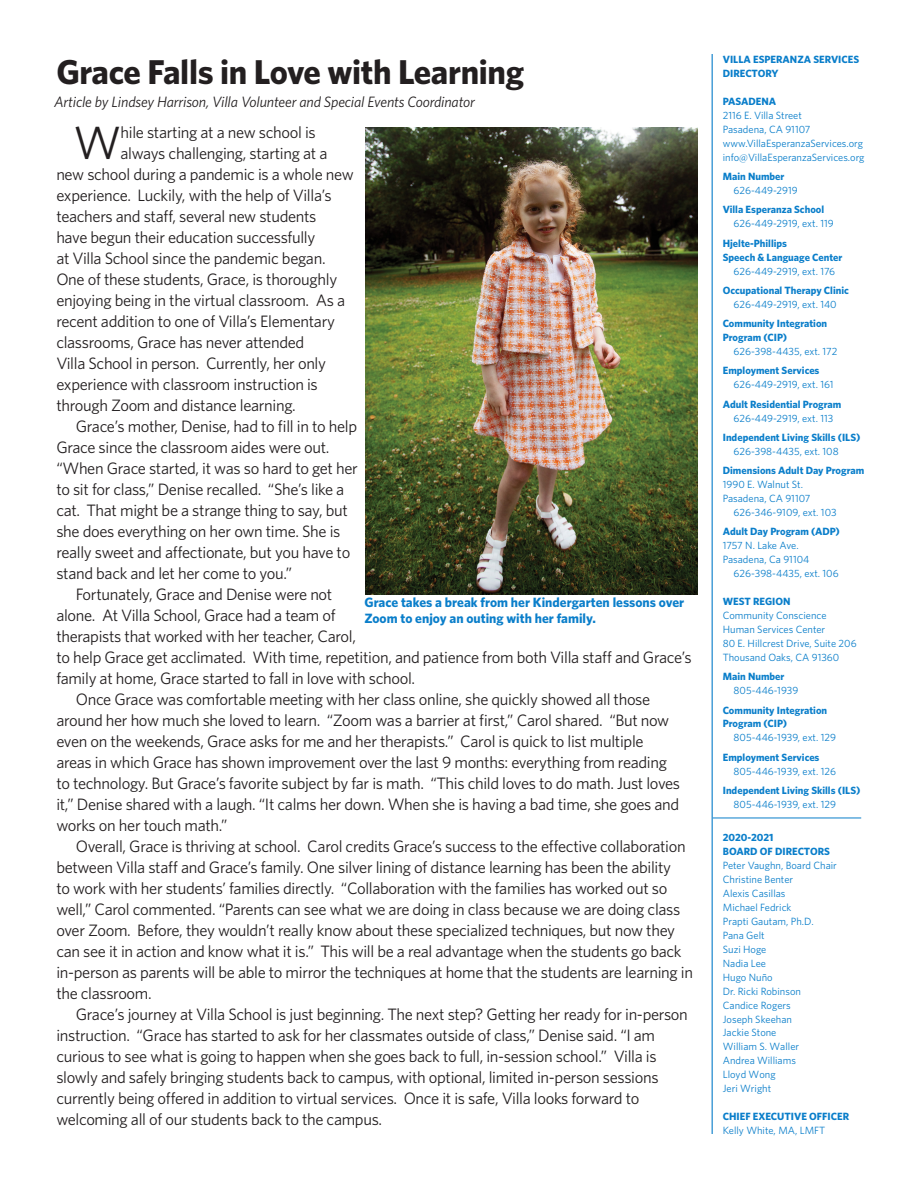
<style>
.page{position:relative;width:918px;height:1188px;background:#fff}
.page>*{position:absolute;margin:0;border:0;box-sizing:border-box;transform-origin:0 0}
.t1{font:46.65px "Whitney";color:#231f20}
.t2{font:700 34.5px "Whitney";letter-spacing:-.01em;color:#231f20}
.t3{font:16.5px/21px "Whitney";letter-spacing:-.02em;color:#231f20}
.t4{font:italic 15px "Whitney";letter-spacing:-.01em;color:#231f20}
.t5{font:700 13.5px/16.2px "Whitney";color:#0a7eca}
.No_Spacing{font:10.5px/14px "Whitney";color:#0a7eca}
.No_Spacing-2{font:700 10.5px/14px "Whitney";color:#0a7eca}
.s1{font-weight:700}
.s2{font-weight:400}
</style>
<div class="page">
<hr style="left:712px;top:54px;width:1px;height:1080px;background:#0a7eca">
<hr style="left:713px;top:818px;width:148px;height:1px;background:#0a7eca">
<img style="left:366px;top:128px;width:332px;height:466px">
<p class="t2" style="left:56px;top:48px;width:469px">Grace Falls in Love with Learning</p>
<p class="t1" style="left:74px;top:112px;width:49px">W</p>
<p class="t3" style="left:121px;top:121px;width:197px">hile starting at a new school is</p>
<p class="t4" style="left:54px;top:92px;width:423px">Article by Lindsey Harrison, Villa Volunteer and Special Events Coordinator</p>
<p class="t3" style="left:121px;top:142px;width:208px">always challenging, starting at a</p>
<p class="t3" style="left:56px;top:163px;width:299px">new school during a pandemic is a whole new</p>
<p class="t3" style="left:56px;top:184px;width:277px">experience. Luckily, with the help of Villa’s</p>
<p class="t3" style="left:56px;top:205px;width:262px">teachers and staff, several new students</p>
<p class="t3" style="left:56px;top:226px;width:261px">have begun their education successfully</p>
<p class="t3" style="left:56px;top:247px;width:271px">at Villa School since the pandemic began.</p>
<p class="t3" style="left:56px;top:268px;width:282px">One of these students, Grace, is thoroughly</p>
<p class="t3" style="left:56px;top:289px;width:290px">enjoying being in the virtual classroom. As a</p>
<p class="t3" style="left:56px;top:310px;width:280px">recent addition to one of Villa’s Elementary</p>
<p class="t3" style="left:56px;top:331px;width:249px">classrooms, Grace has never attended</p>
<p class="t3" style="left:56px;top:352px;width:271px">Villa School in person. Currently, her only</p>
<p class="t3" style="left:56px;top:373px;width:263px">experience with classroom instruction is</p>
<p class="t3" style="left:56px;top:394px;width:241px">through Zoom and distance learning.</p>
<p class="t3" style="left:56px;top:415px;width:303px;text-indent:19px">Grace’s mother, Denise, had to fill in to help Grace since the classroom aides were out. “When Grace started, it was so hard to get her to sit for class,” Denise recalled. “She’s like a cat. That might be a strange thing to say, but she does everything on her own time. She is really sweet and affectionate, but you have to stand back and let her come to you.”</p>
<p class="t3" style="left:56px;top:583px;width:637px;text-indent:19px">Fortunately, Grace and Denise were not<br>alone. At Villa School, Grace had a team of<br>therapists that worked with her teacher, Carol,<br>to help Grace get acclimated. With time, repetition, and patience from both Villa staff and Grace’s family at home, Grace started to fall in love with school.</p>
<p class="t3" style="left:56px;top:688px;width:625px;text-indent:19px">Once Grace was comfortable meeting with her class online, she quickly showed all those around her how much she loved to learn. “Zoom was a barrier at first,” Carol shared. “But now even on the weekends, Grace asks for me and her therapists.” Carol is quick to list multiple areas in which Grace has shown improvement over the last 9 months: everything from reading to technology. But Grace’s favorite subject by far is math. “This child loves to do math. Just loves it,” Denise shared with a laugh. “It calms her down. When she is having a bad time, she goes and works on her touch math.”</p>
<p class="t3" style="left:56px;top:835px;width:638px;text-indent:19px">Overall, Grace is thriving at school. Carol credits Grace’s success to the effective collaboration between Villa staff and Grace’s family. One silver lining of distance learning has been the ability<br>to work with her students’ families directly. “Collaboration with the families has worked out so well,” Carol commented. “Parents can see what we are doing in class because we are doing class over Zoom. Before, they wouldn’t really know about these specialized techniques, but now they can see it in action and know what it is.” This will be a real advantage when the students go back in-person as parents will be able to mirror the techniques at home that the students are learning in the classroom.</p>
<p class="t3" style="left:56px;top:1003px;width:633px;text-indent:19px">Grace’s journey at Villa School is just beginning. The next step? Getting her ready for in-person instruction. “Grace has started to ask for her classmates outside of class,” Denise said. “I am curious to see what is going to happen when she goes back to full, in-session school.” Villa is slowly and safely bringing students back to campus, with optional, limited in-person sessions currently being offered in addition to virtual services. Once it is safe, Villa looks forward to welcoming all of our students back to the campus.</p>
<p class="t5" style="left:365px;top:594px;width:321px">Grace takes a break from her Kindergarten lessons over<br>Zoom to enjoy an outing with her family.</p>
<p class="No_Spacing-2" style="left:723px;top:52px;width:138px">VILLA ESPERANZA SERVICES</p>
<p class="No_Spacing-2" style="left:723px;top:66px;width:57px">DIRECTORY</p>
<p class="No_Spacing-2" style="left:723px;top:94px;width:55px">PASADENA</p>
<p class="No_Spacing" style="left:723px;top:108px;width:81px">2116 E. Villa Street</p>
<p class="No_Spacing" style="left:723px;top:122px;width:89px">Pasadena, CA 91107</p>
<p class="No_Spacing" style="left:723px;top:136px;width:142px">www.VillaEsperanzaServices.org</p>
<p class="No_Spacing" style="left:723px;top:150px;width:143px">info@VillaEsperanzaServices.org</p>
<p class="No_Spacing" style="left:734px;top:169px;width:66px;text-indent:-11px"><span class="s1">Main Number<br></span>626-449-2919</p>
<p class="No_Spacing-2" style="left:734px;top:202px;width:102px;text-indent:-11px">Villa Esperanza School<br><span class="s2">626-449-2919, ext. 119</span></p>
<p class="No_Spacing-2" style="left:723px;top:236px;width:66px">Hjelte-Phillips</p>
<p class="No_Spacing-2" style="left:723px;top:250px;width:121px">Speech &amp; Language Center</p>
<p class="No_Spacing" style="left:734px;top:264px;width:103px">626-449-2919, ext. 176</p>
<p class="No_Spacing-2" style="left:723px;top:283px;width:128px;text-align:center">Occupational Therapy Clinic<br><span class="s2">626-449-2919, ext. 140</span></p>
<p class="No_Spacing-2" style="left:723px;top:316px;width:106px">Community Integration</p>
<p class="No_Spacing-2" style="left:723px;top:330px;width:66px">Program (CIP)</p>
<p class="No_Spacing" style="left:734px;top:344px;width:105px">626-398-4435, ext. 172</p>
<p class="No_Spacing" style="left:734px;top:364px;width:101px;text-indent:-11px"><span class="s1">Employment Services<br></span>626-449-2919, ext. 161</p>
<p class="No_Spacing-2" style="left:723px;top:397px;width:120px;text-align:center">Adult Residential Program<br><span class="s2">626-449-2919, ext. 113</span></p>
<p class="No_Spacing-2" style="left:734px;top:430px;width:128px;text-indent:-11px">Independent Living Skills (ILS)<br><span class="s2">626-398-4435, ext. 108</span></p>
<p class="No_Spacing-2" style="left:723px;top:463px;width:143px">Dimensions Adult Day Program</p>
<p class="No_Spacing" style="left:723px;top:477px;width:82px">1990 E. Walnut St.</p>
<p class="No_Spacing" style="left:723px;top:491px;width:89px">Pasadena, CA 91107</p>
<p class="No_Spacing" style="left:734px;top:505px;width:104px">626-346-9109, ext. 103</p>
<p class="No_Spacing-2" style="left:723px;top:525px;width:119px">Adult Day Program (ADP)</p>
<p class="No_Spacing" style="left:723px;top:538px;width:77px">1757 N. Lake Ave.</p>
<p class="No_Spacing" style="left:723px;top:552px;width:88px">Pasadena, Ca 91104</p>
<p class="No_Spacing" style="left:734px;top:566px;width:107px">626-398-4435, ext. 106</p>
<p class="No_Spacing-2" style="left:723px;top:594px;width:69px">WEST REGION</p>
<p class="No_Spacing" style="left:723px;top:608px;width:105px">Community Conscience<br>Human Services Center</p>
<p class="No_Spacing" style="left:723px;top:636px;width:135px">80 E. Hillcrest Drive, Suite 206</p>
<p class="No_Spacing" style="left:723px;top:650px;width:118px">Thousand Oaks, CA 91360</p>
<p class="No_Spacing" style="left:734px;top:669px;width:66px;text-indent:-11px"><span class="s1">Main Number<br></span>805-446-1939</p>
<p class="No_Spacing-2" style="left:723px;top:703px;width:106px">Community Integration</p>
<p class="No_Spacing-2" style="left:723px;top:717px;width:66px">Program (CIP)</p>
<p class="No_Spacing" style="left:734px;top:731px;width:104px">805-446-1939, ext. 129</p>
<p class="No_Spacing" style="left:734px;top:750px;width:104px;text-indent:-11px"><span class="s1">Employment Services<br></span>805-446-1939, ext. 126</p>
<p class="No_Spacing-2" style="left:734px;top:783px;width:128px;text-indent:-11px">Independent Living Skills (ILS)<br><span class="s2">805-446-1939, ext. 129</span></p>
<p class="No_Spacing-2" style="left:723px;top:830px;width:52px">2020-2021</p>
<p class="No_Spacing-2" style="left:723px;top:844px;width:109px">BOARD OF DIRECTORS</p>
<p class="No_Spacing" style="left:723px;top:858px;width:116px">Peter Vaughn, Board Chair</p>
<p class="No_Spacing" style="left:723px;top:872px;width:72px">Christine Benter</p>
<p class="No_Spacing" style="left:723px;top:886px;width:64px">Alexis Casillas</p>
<p class="No_Spacing" style="left:723px;top:900px;width:70px">Michael Fedrick</p>
<p class="No_Spacing" style="left:723px;top:914px;width:93px">Prapti Gautam, Ph.D.</p>
<p class="No_Spacing" style="left:723px;top:928px;width:43px">Pana Gelt</p>
<p class="No_Spacing" style="left:723px;top:942px;width:45px">Suzi Hoge</p>
<p class="No_Spacing" style="left:723px;top:956px;width:45px">Nadia Lee</p>
<p class="No_Spacing" style="left:723px;top:970px;width:51px">Hugo Nuño</p>
<p class="No_Spacing" style="left:723px;top:984px;width:80px">Dr. Ricki Robinson</p>
<p class="No_Spacing" style="left:723px;top:998px;width:69px">Candice Rogers</p>
<p class="No_Spacing" style="left:723px;top:1012px;width:71px">Joseph Skeehan</p>
<p class="No_Spacing" style="left:723px;top:1026px;width:55px">Jackie Stone</p>
<p class="No_Spacing" style="left:723px;top:1040px;width:78px">William S. Waller</p>
<p class="No_Spacing" style="left:723px;top:1053px;width:75px">Andrea Williams</p>
<p class="No_Spacing" style="left:723px;top:1067px;width:54px">Lloyd Wong</p>
<p class="No_Spacing" style="left:723px;top:1081px;width:50px">Jeri Wright</p>
<p class="No_Spacing-2" style="left:723px;top:1109px;width:128px">CHIEF EXECUTIVE OFFICER</p>
<p class="No_Spacing" style="left:723px;top:1123px;width:104px">Kelly White, MA, LMFT</p>
</div>
